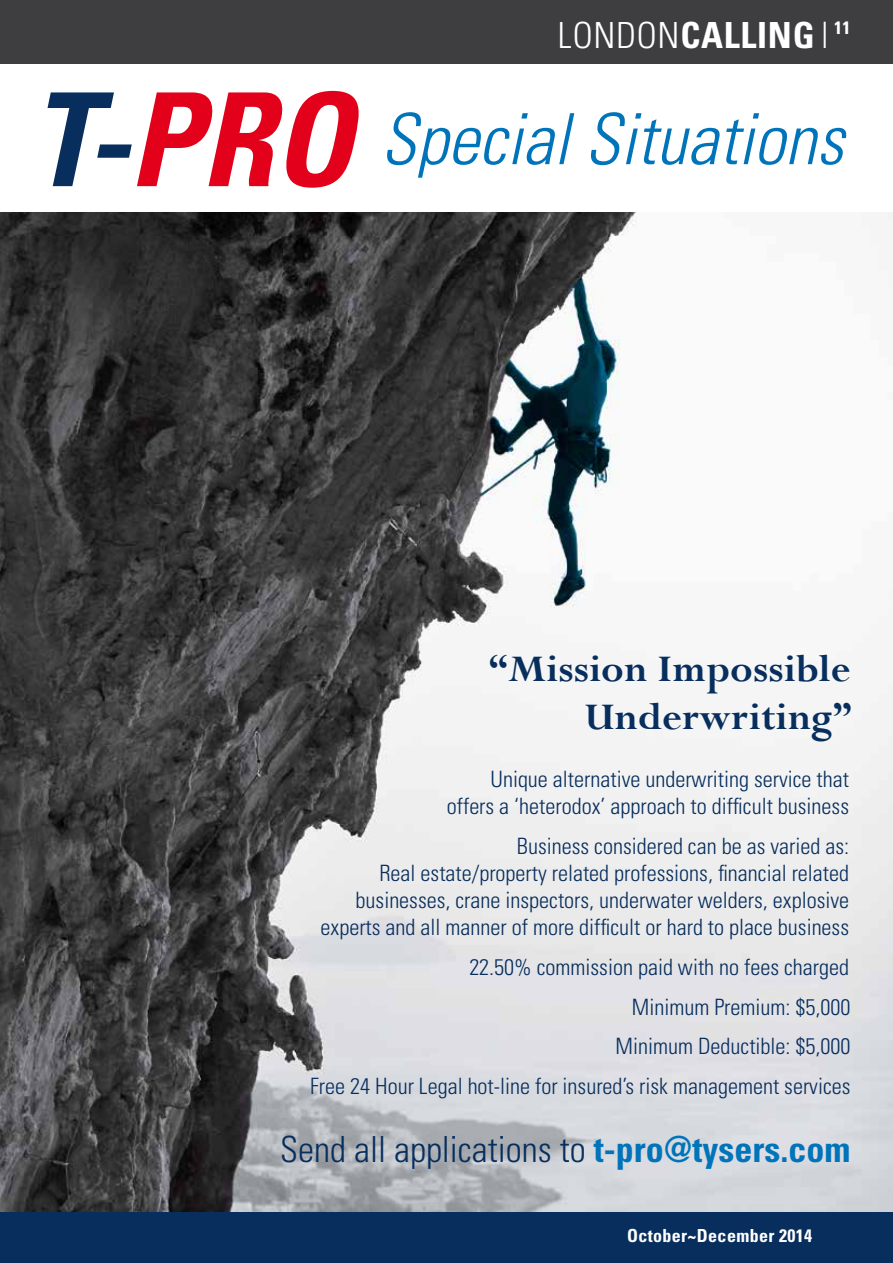
<style>
.page{position:relative;width:893px;height:1263px;background:#fff}
.page>*{position:absolute;margin:0;border:0;box-sizing:border-box;transform-origin:0 0}
.t1{font:italic 300 condensed 70.65px "Univers";color:#0074ba}
.t2{font:700 42px/48px "Perpetua";color:#072e5d;text-align:right}
.t3{font:300 condensed 36.3px "Univers";color:#fff}
.t4{font:300 condensed 36px "Univers";color:#072e5d}
.t5{font:700 condensed 36px "Univers";letter-spacing:.02em;color:#fff}
.t6{font:300 condensed 22.5px/27px "Univers";color:#072e5d;text-align:right}
.t7{font:700 condensed 18px "Univers";letter-spacing:.02em;color:#fff}
.s1{font-weight:300}
.s2{font-weight:700;font-size:129.75px;color:#072e5d}
.s3{font-weight:700;font-size:129.75px;color:#e2001a}
.s4{font-weight:700;color:#0074ba}
</style>
<div class="page">
<div style="left:0;top:1212px;width:893px;height:51px;background:#072e5d"></div>
<div style="left:0;top:0;width:893px;height:64px;background:#3e3d40"></div>
<img style="left:0;top:212px;width:893px;height:1000px">
<h3 class="t5" style="left:558px;top:13px;width:294px"><span class="s1">LONDON</span>CALLING <sup>11</sup></h3>
<h3 class="t3" style="left:821px;top:14px;width:10px">|</h3>
<h1 class="t1" style="left:30px;top:97px;width:815px"><span class="s2">T-</span><span class="s3">PRO</span> Special Situations</h1>
<h2 class="t2" style="left:489px;top:644px;width:365px">“Mission Impossible<br>Underwriting”</h2>
<p class="t6" style="left:447px;top:765px;width:404px">Unique alternative underwriting service that offers a ‘heterodox’ approach to difficult business</p>
<p class="t6" style="left:321px;top:832px;width:530px">Business considered can be as varied as:<br>Real estate/property related professions, financial related businesses, crane inspectors, underwater welders, explosive experts and all manner of more difficult or hard to place business</p>
<p class="t6" style="left:310px;top:947px;width:542px;line-height:39.8px">22.50% commission paid with no fees charged<br>Minimum Premium: $5,000<br>Minimum Deductible: $5,000<br>Free 24 Hour Legal hot-line for insured’s risk management services</p>
<h3 class="t4" style="left:280px;top:1128px;width:572px">Send all applications to <span class="s4">t-pro@tysers.com</span></h3>
<p class="t7" style="left:627px;top:1224px;width:187px">October~December 2014</p>
</div>
